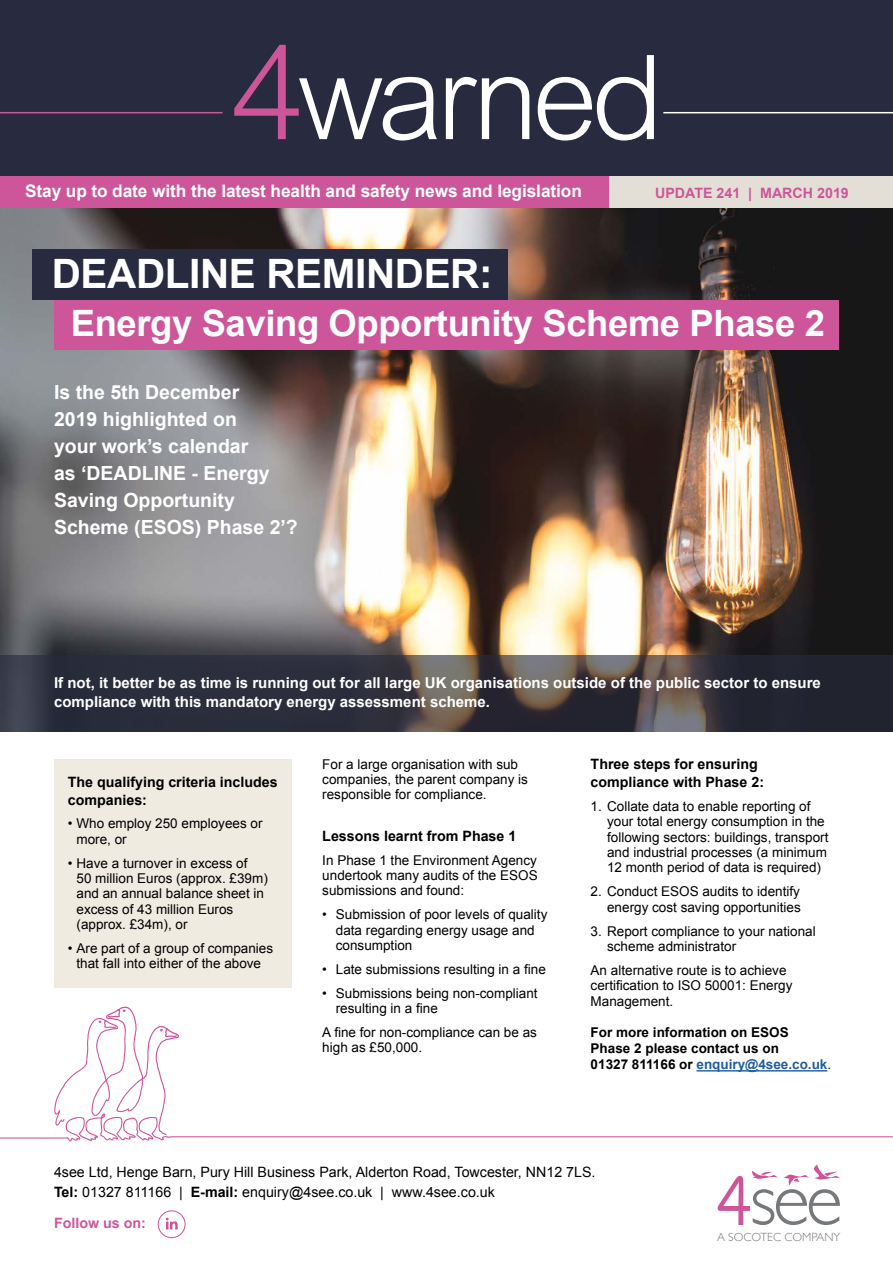
<style>
.page{position:relative;width:893px;height:1263px;background:#fff}
.page>*{position:absolute;margin:0;border:0;box-sizing:border-box;transform-origin:0 0}
.t1{font:300 117.3px "M Arial";letter-spacing:-.05em;color:#fff}
.t2{font:700 40.5px "Arial";letter-spacing:-.01em;color:#fff}
.t3{font:700 36.3px "Arial";letter-spacing:-.01em;color:#fff}
.t4{font:700 19.5px/27px "Arial";color:#fff}
.t5{font:700 17.25px "Arial";letter-spacing:-.005em;color:#fff}
.t6{font:700 15px/19.2px "Arial";color:#fff}
.t7{font:14.25px/19.5px "Arial";color:#000}
.t8{font:700 14.25px/18px "Arial";color:#000}
.t9{font:700 14.25px "Arial";color:#cd569a}
.t10{font:13.5px/15.5px "Arial";color:#000}
.t11{font:700 13.5px/16px "Arial";color:#000}
.t12{font:300 11.85px "Gill Sans";color:#76797b}
.s1{font-size:131.7px;color:#cd569a}
.s2{color:#215e9e}
.s3{font-weight:400}
.s4{font-weight:700}
</style>
<div class="page">
<div style="left:54px;top:759px;width:237px;height:229px;background:#efebe1"></div>
<img style="left:0;top:208px;width:893px;height:447px">
<div style="left:0;top:0;width:893px;height:196px;background:#282b3f"></div>
<svg style="left:158px;top:1210px;width:28px;height:28px"></svg>
<div style="left:0;top:176px;width:893px;height:32px;background:#cd569a"></div>
<div style="left:609px;top:176px;width:284px;height:32px;background:#e3dfd6"></div>
<hr style="left:0;top:112px;width:223px;height:1px;background:#cd569a">
<hr style="left:663px;top:112px;width:230px;height:1px;background:#fff">
<svg style="left:0;top:1006px;width:893px;height:135px"></svg>
<svg style="left:718px;top:1165px;width:122px;height:60px"></svg>
<hr style="left:696px;top:1070px;width:131px;height:1px;background:#215e9e">
<svg style="left:0;top:655px;width:893px;height:76px;background:#383740"></svg>
<div style="left:32px;top:249px;width:475px;height:51px;background:#282b3f"></div>
<div style="left:54px;top:300px;width:785px;height:49px;background:#cd569a"></div>
<h1 class="t1" style="left:232px;top:31px;width:433px"><span class="s1">4</span>warned</h1>
<p class="t5" style="left:25px;top:180px;width:558px">Stay up to date with the latest health and safety news and legislation</p>
<p class="t9" style="left:655px;top:183px;width:195px">UPDATE 241 | MARCH 2019</p>
<h2 class="t2" style="left:52px;top:247px;width:442px">DEADLINE REMINDER:</h2>
<h3 class="t3" style="left:71px;top:299px;width:755px">Energy Saving Opportunity Scheme Phase 2</h3>
<h3 class="t4" style="left:54px;top:379px;width:245px">Is the 5th December<br>2019 highlighted on<br>your work’s calendar<br>as ‘DEADLINE - Energy<br>Saving Opportunity<br>Scheme (ESOS) Phase 2’?</h3>
<p class="t6" style="left:54px;top:674px;width:768px">If not, it better be as time is running out for all large UK organisations outside of the public sector to ensure compliance with this mandatory energy assessment scheme.</p>
<p class="t8" style="left:68px;top:773px;width:211px">The qualifying criteria includes companies:</p>
<p class="t10" style="left:76px;top:816px;width:188px;text-indent:-9px">• Who employ 250 employees or more, or</p>
<p class="t10" style="left:76px;top:855px;width:193px;text-indent:-9px">• Have a turnover in excess of<br>50 million Euros (approx. £39m) and an annual balance sheet in excess of 43 million Euros (approx. £34m), or</p>
<p class="t10" style="left:68px;top:941px;width:207px;text-align:center">• Are part of a group of companies that fall into either of the above</p>
<p class="t10" style="left:322px;top:756px;width:207px">For a large organisation with sub companies, the parent company is responsible for compliance.</p>
<p class="t8" style="left:322px;top:827px;width:196px">Lessons learnt from Phase 1</p>
<p class="t10" style="left:322px;top:852px;width:217px;text-align:justify">In Phase 1 the Environment Agency undertook many audits of the ESOS submissions and found:</p>
<p class="t10" style="left:336px;top:907px;width:213px;text-indent:-14px">• Submission of poor levels of quality data regarding energy usage and consumption</p>
<p class="t10" style="left:322px;top:961px;width:225px">• Late submissions resulting in a fine</p>
<p class="t10" style="left:336px;top:985px;width:203px;text-indent:-14px">• Submissions being non-compliant resulting in a fine</p>
<p class="t10" style="left:322px;top:1025px;width:216px">A fine for non-compliance can be as high as £50,000.</p>
<p class="t8" style="left:591px;top:755px;width:175px">Three steps for ensuring compliance with Phase 2:</p>
<p class="t10" style="left:607px;top:799px;width:223px;text-indent:-16px">1. Collate data to enable reporting of your total energy consumption in the following sectors: buildings, transport and industrial processes (a minimum 12 month period of data is required)</p>
<p class="t10" style="left:591px;top:884px;width:212px;text-align:right">2. Conduct ESOS audits to identify energy cost saving opportunities</p>
<p class="t10" style="left:607px;top:923px;width:210px;text-indent:-16px">3. Report compliance to your national scheme administrator</p>
<p class="t10" style="left:591px;top:962px;width:203px">An alternative route is to achieve certification to ISO 50001: Energy<br>Management.</p>
<p class="t11" style="left:591px;top:1025px;width:242px">For more information on ESOS<br>Phase 2 please contact us on<br>01327 811166 or <span class="s2">enquiry@4see.co.uk</span><span class="s3">.</span></p>
<p class="t7" style="left:54px;top:1162px;width:543px">4see Ltd, Henge Barn, Pury Hill Business Park, Alderton Road, Towcester, NN12 7LS.<br><span class="s4">Tel:</span> 01327 811166 | <span class="s4">E-mail:</span> enquiry@4see.co.uk | www.4see.co.uk</p>
<p class="t9" style="left:54px;top:1214px;width:93px">Follow us on:</p>
<p class="t12" style="left:717px;top:1227px;width:125px">A SOCOTEC COMPANY</p>
</div>
